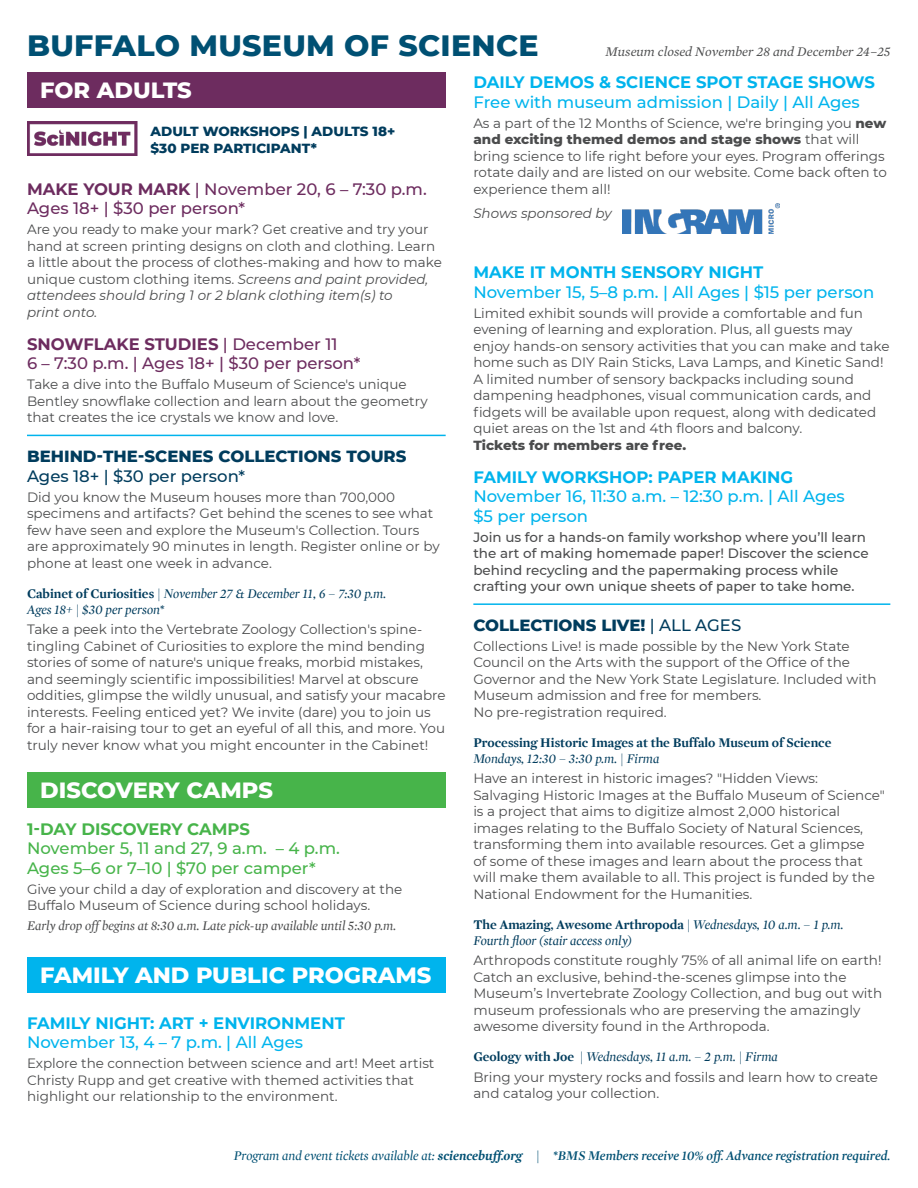
<style>
.page{position:relative;width:918px;height:1188px;background:#fff}
.page>*{position:absolute;margin:0;border:0;box-sizing:border-box;transform-origin:0 0}
.t1{font:800 30px "Montserrat";letter-spacing:.01em;color:#005073}
.t2{font:800 22.5px "Montserrat";color:#fff}
.program_header{font:500 16.5px/19.5px "Montserrat";color:#00b4ed}
.adult_program_header{font:500 16.5px/19.5px "Montserrat";color:#6d2c5f}
.program_header-2{font:700 16.5px/19.5px "Montserrat";color:#00b4ed}
.collections_header{font:800 16.5px/19.5px "Montserrat";color:#003c5d}
.kids_program_header{font:500 16.5px/19.5px "Montserrat";color:#47b44a}
.kids_program_header-2{font:700 16.5px "Montserrat";letter-spacing:-.005em;color:#47b44a}
.t3{font:13.5px/16.5px "Montserrat";color:#4b4c4d}
.collections_subheader{font:italic 13.5px/16.5px "Mercury Display";color:#003c5d}
.t4{font:500 13.5px/16.5px "Montserrat";color:#4b4c4d}
.t5{font:italic 13.5px "Mercury Display Semi";color:#005073}
.collections_subheader-2{font:700 13.5px/16.5px "Mercury Display";color:#003c5d}
.disclaimer{font:italic 13.5px "Mercury Display";color:#4b4c4d}
.non_grep_header{font:800 13.5px/16.5px "Montserrat";color:#003c5d}
.disclaimer-2{font:italic 13.5px "Mercury Text G1";color:#4b4c4d}
.t6{font:italic 13.5px "Montserrat";color:#4b4c4d}
.s1{font-weight:700}
.s2{font-weight:800}
.s3{font-style:italic}
.s4{font-weight:500}
.s5{font-weight:700;font-style:normal}
.s6{font-weight:400;font-style:italic}
.s7{font-family:"Mercury Display"}
.s8{font-family:"Mercury Display";font-weight:700}
</style>
<div class="page">
<hr style="left:27px;top:435px;width:419px;height:1px;background:#00b4ed">
<img style="left:27px;top:121px;width:110px;height:35px">
<div style="left:27px;top:773px;width:419px;height:35px;background:#47b44a"></div>
<div style="left:27px;top:72px;width:419px;height:36px;background:#6d2c5f"></div>
<div style="left:27px;top:958px;width:419px;height:35px;background:#00b4ed"></div>
<hr style="left:473px;top:603px;width:417px;height:2px;background:#00b4ed">
<img style="left:622px;top:203px;width:158px;height:30px">
<p class="t1" style="left:27px;top:23px;width:513px">BUFFALO MUSEUM OF SCIENCE</p>
<p class="disclaimer-2" style="left:605px;top:44px;width:286px">Museum closed November 28 and December 24–25</p>
<p class="program_header" style="left:473px;top:72px;width:403px"><span class="s1">DAILY DEMOS &amp; SCIENCE SPOT STAGE SHOWS<br></span>Free with museum admission | Daily | All Ages</p>
<p class="t3" style="left:473px;top:114px;width:415px">As a part of the 12 Months of Science, we're bringing you <span class="s2">new and exciting themed demos and stage shows</span> that will bring science to life right before your eyes. Program offerings rotate daily and are listed on our website. Come back often to experience them all!</p>
<p class="t6" style="left:473px;top:204px;width:140px">Shows sponsored by</p>
<p class="t2" style="left:40px;top:73px;width:153px">FOR ADULTS</p>
<p class="non_grep_header" style="left:151px;top:122px;width:246px">ADULT WORKSHOPS | ADULTS 18+ $30 PER PARTICIPANT*</p>
<p class="adult_program_header" style="left:27px;top:179px;width:401px"><span class="s1">MAKE YOUR MARK</span> | November 20, 6 – 7:30 p.m.<br>Ages 18+ | $30 per person*</p>
<p class="t3" style="left:27px;top:221px;width:416px">Are you ready to make your mark? Get creative and try your hand at screen printing designs on cloth and clothing. Learn a little about the process of clothes-making and how to make unique custom clothing items. <span class="s3">Screens and paint provided, attendees should bring 1 or 2 blank clothing item(s) to<br>print onto.</span></p>
<p class="adult_program_header" style="left:27px;top:334px;width:335px"><span class="s1">SNOWFLAKE STUDIES</span> | December 11<br>6 – 7:30 p.m. | Ages 18+ | $30 per person*</p>
<p class="t3" style="left:27px;top:376px;width:402px">Take a dive into the Buffalo Museum of Science's unique<br>Bentley snowflake collection and learn about the geometry that creates the ice crystals we know and love.</p>
<p class="collections_header" style="left:27px;top:446px;width:381px">BEHIND-THE-SCENES COLLECTIONS TOURS<br><span class="s4">Ages 18+ | $30 per person*</span></p>
<p class="t3" style="left:27px;top:488px;width:414px">Did you know the Museum houses more than 700,000 specimens and artifacts? Get behind the scenes to see what few have seen and explore the Museum's Collection. Tours are approximately 90 minutes in length. Register online or by phone at least one week in advance.</p>
<p class="collections_subheader" style="left:27px;top:585px;width:361px"><span class="s5">Cabinet of Curiosities</span> | November 27 &amp; December 11, 6 – 7:30 p.m.<br>Ages 18+ | $30 per person*</p>
<p class="t3" style="left:27px;top:621px;width:420px">Take a peek into the Vertebrate Zoology Collection's spine&shy;tingling Cabinet of Curiosities to explore the mind bending stories of some of nature's unique freaks, morbid mistakes, and seemingly scientific impossibilities! Marvel at obscure oddities, glimpse the wildly unusual, and satisfy your macabre interests. Feeling enticed yet? We invite (dare) you to join us for a hair-raising tour to get an eyeful of all this, and more. You truly never know what you might encounter in the Cabinet!</p>
<p class="t2" style="left:40px;top:774px;width:234px">DISCOVERY CAMPS</p>
<p class="kids_program_header-2" style="left:27px;top:817px;width:225px">1-DAY DISCOVERY CAMPS</p>
<p class="kids_program_header" style="left:27px;top:838px;width:314px">November 5, 11 and 27, 9 a.m. – 4 p.m.<br>Ages 5–6 or 7–10 | $70 per camper*</p>
<p class="t3" style="left:27px;top:880px;width:377px">Give your child a day of exploration and discovery at the<br>Buffalo Museum of Science during school holidays.</p>
<p class="disclaimer" style="left:27px;top:918px;width:371px">Early drop off begins at 8:30 a.m. Late pick-up available until 5:30 p.m.</p>
<p class="program_header-2" style="left:473px;top:262px;width:292px">MAKE IT MONTH SENSORY NIGHT</p>
<p class="program_header" style="left:473px;top:281px;width:403px">November 15, 5–8 p.m. | All Ages | $15 per person</p>
<p class="t3" style="left:473px;top:304px;width:418px">Limited exhibit sounds will provide a comfortable and fun evening of learning and exploration. Plus, all guests may enjoy hands-on sensory activities that you can make and take home such as DIY Rain Sticks, Lava Lamps, and Kinetic Sand!<br>A limited number of sensory backpacks including sound dampening headphones, visual communication cards, and fidgets will be available upon request, along with dedicated quiet areas on the 1st and 4th floors and balcony.<br><span class="s2">Tickets for members are free.</span></p>
<p class="program_header-2" style="left:473px;top:466px;width:321px">FAMILY WORKSHOP: PAPER MAKING</p>
<p class="program_header" style="left:473px;top:486px;width:373px">November 16, 11:30 a.m. – 12:30 p.m. | All Ages $5 per person</p>
<p class="t4" style="left:473px;top:528px;width:397px">Join us for a hands-on family workshop where you’ll learn the art of making homemade paper! Discover the science behind recycling and the papermaking process while crafting your own unique sheets of paper to take home.</p>
<p class="collections_header" style="left:473px;top:614px;width:269px">COLLECTIONS LIVE! <span class="s4">| ALL AGES</span></p>
<p class="t3" style="left:473px;top:637px;width:405px">Collections Live! is made possible by the New York State Council on the Arts with the support of the Office of the Governor and the New York State Legislature. Included with Museum admission and free for members.<br>No pre-registration required.</p>
<p class="collections_subheader-2" style="left:473px;top:734px;width:360px">Processing Historic Images at the Buffalo Museum of Science<br><span class="s6">Mondays, 12:30 – 3:30 p.m. | Firma</span></p>
<p class="t3" style="left:473px;top:770px;width:413px">Have an interest in historic images? "Hidden Views:<br>Salvaging Historic Images at the Buffalo Museum of Science" is a project that aims to digitize almost 2,000 historical images relating to the Buffalo Society of Natural Sciences, transforming them into available resources. Get a glimpse<br>of some of these images and learn about the process that will make them available to all. This project is funded by the National Endowment for the Humanities.</p>
<p class="collections_subheader" style="left:473px;top:916px;width:372px"><span class="s5">The Amazing, Awesome Arthropoda</span> | Wednesdays, 10 a.m. – 1 p.m.<br>Fourth floor (stair access only)</p>
<p class="t3" style="left:473px;top:952px;width:410px">Arthropods constitute roughly 75% of all animal life on earth!<br>Catch an exclusive, behind-the-scenes glimpse into the Museum’s Invertebrate Zoology Collection, and bug out with museum professionals who are preserving the amazingly awesome diversity found in the Arthropoda.</p>
<p class="collections_subheader" style="left:473px;top:1049px;width:306px"><span class="s5">Geology with Joe</span> | Wednesdays, 11 a.m. – 2 p.m. | Firma</p>
<p class="t3" style="left:473px;top:1068px;width:406px">Bring your mystery rocks and fossils and learn how to create and catalog your collection.</p>
<p class="t2" style="left:40px;top:959px;width:393px">FAMILY AND PUBLIC PROGRAMS</p>
<p class="program_header-2" style="left:27px;top:1012px;width:319px">FAMILY NIGHT: ART + ENVIRONMENT<br><span class="s4">November 13, 4 – 7 p.m. | All Ages</span></p>
<p class="t3" style="left:27px;top:1055px;width:409px">Explore the connection between science and art! Meet artist<br>Christy Rupp and get creative with themed activities that highlight our relationship to the environment.</p>
<p class="t5" style="left:234px;top:1147px;width:658px"><span class="s7">Program and event tickets available at:</span> <span class="s8">sciencebuff.org</span> | *BMS Members receive 10% off. Advance registration required.</p>
</div>
